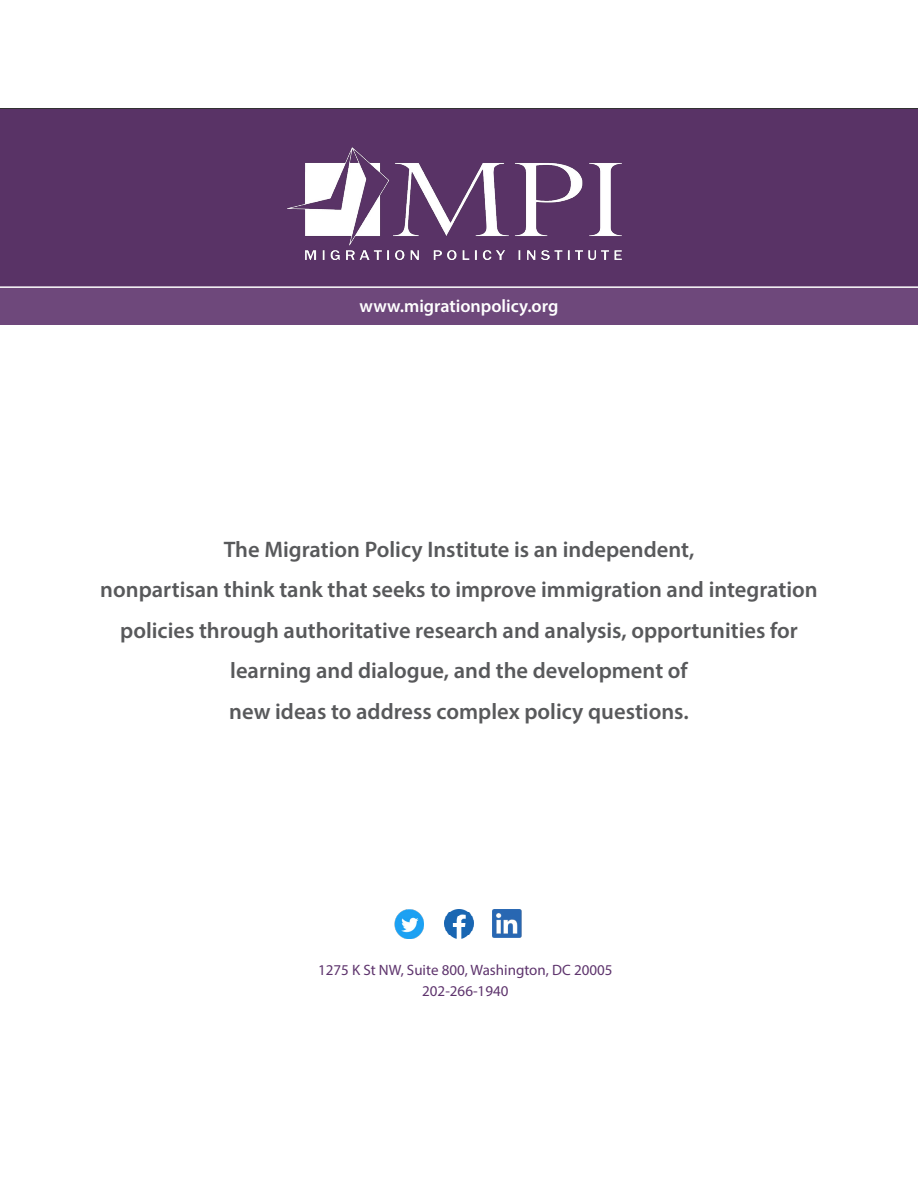
<style>
.page{position:relative;width:918px;height:1188px;background:#fff}
.page>*{position:absolute;margin:0;border:0;box-sizing:border-box;transform-origin:0 0}
.t1{font:600 22.5px/40.5px "Myriad Pro";color:#58595b;text-align:center}
.t2{font:600 18px "Myriad Pro";color:#fff}
.t3{font:15px/21px "Myriad Pro";color:#5e346d;text-align:center}
</style>
<div class="page">
<img style="left:444px;top:909px;width:29px;height:29px">
<img style="left:395px;top:910px;width:28px;height:28px">
<img style="left:492px;top:909px;width:30px;height:29px">
<div style="left:0;top:109px;width:918px;height:216px;background:linear-gradient(to bottom,#542e61,#664073)"></div>
<hr style="left:0;top:286px;width:918px;height:2px;background:#fff">
<img style="left:287px;top:148px;width:334px;height:112px">
<p class="t2" style="left:360px;top:294px;width:200px">www.migrationpolicy.org</p>
<p class="t1" style="left:100px;top:529px;width:719px">The Migration Policy Institute is an independent,<br>nonpartisan think tank that seeks to improve immigration and integration policies through authoritative research and analysis, opportunities for learning and dialogue, and the development of<br>new ideas to address complex policy questions.</p>
<p class="t3" style="left:318px;top:960px;width:296px">1275 K St NW, Suite 800, Washington, DC 20005<br>202-266-1940</p>
</div>
